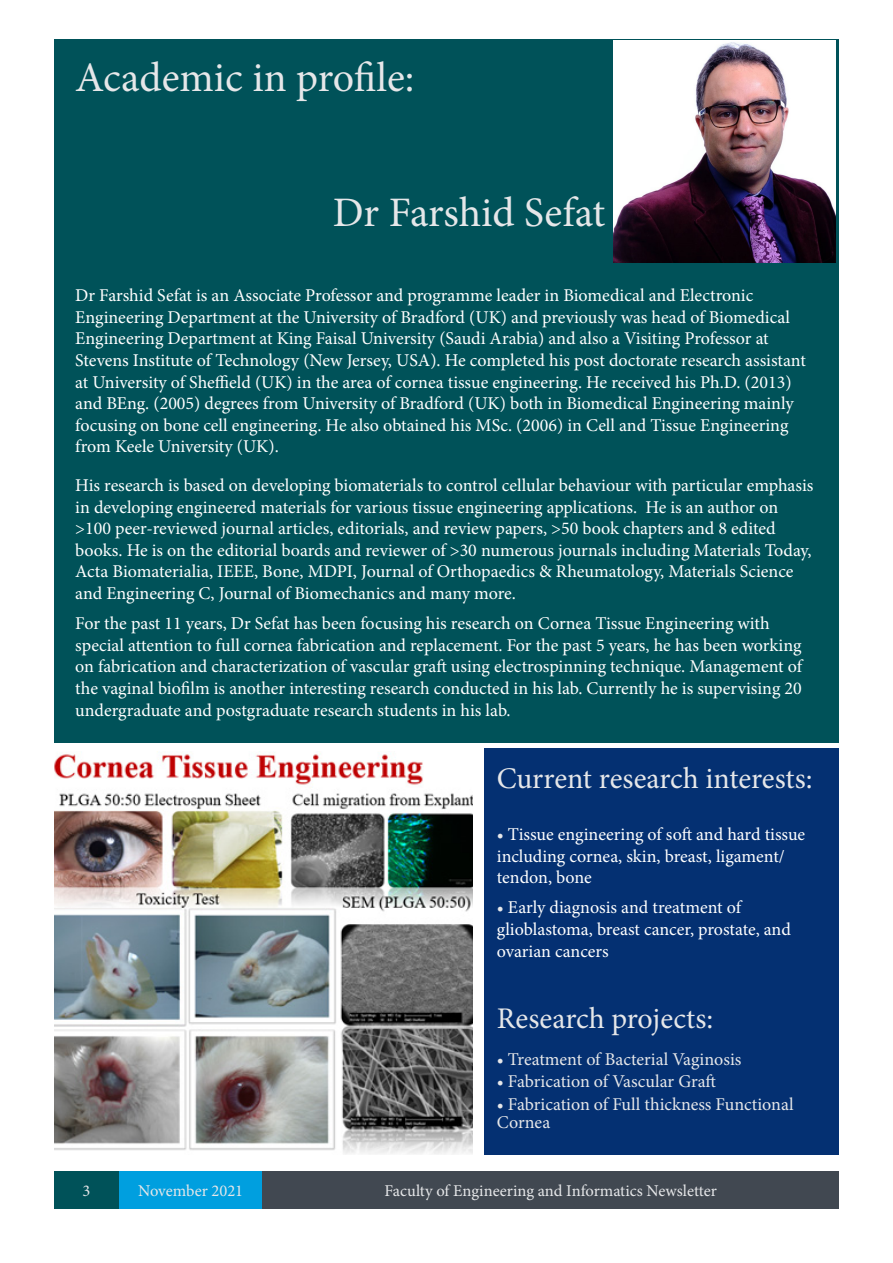
<style>
.page{position:relative;width:893px;height:1263px;background:#fff}
.page>*{position:absolute;margin:0;border:0;box-sizing:border-box;transform-origin:0 0}
.t1{font:42px "Minion Pro";color:#e6e7e9}
.t2{font:30px "Minion Pro";color:#e6e7e9}
.t3{font:18px/21.6px "Minion Pro";color:#fff}
.t4{font:18px/18px "Minion Pro";color:#e6e7e9}
.t5{font:16.5px "Minion Pro";color:#e6e7e9}
.s1{color:#e6e7e9}
</style>
<div class="page">
<div style="left:54px;top:1171px;width:65px;height:38px;background:#005259"></div>
<div style="left:119px;top:1171px;width:143px;height:38px;background:#009fdf"></div>
<div style="left:262px;top:1171px;width:577px;height:38px;background:#414851"></div>
<div style="left:54px;top:39px;width:785px;height:703px;background:#005259"></div>
<div style="left:484px;top:748px;width:355px;height:407px;background:#043072"></div>
<img style="left:614px;top:41px;width:221px;height:221px">
<img style="left:54px;top:752px;width:419px;height:402px">
<p class="t1" style="left:75px;top:49px;width:341px">Academic in profile:</p>
<p class="t1" style="left:333px;top:184px;width:274px">Dr Farshid Sefat</p>
<p class="t3" style="left:75px;top:285px;width:732px">Dr Farshid Sefat is an Associate Professor and programme leader in Biomedical and Electronic Engineering Department at the University of Bradford (UK) and previously was head of Biomedical Engineering Department at King Faisal University (Saudi Arabia) and also a Visiting Professor at Stevens Institute of Technology (New Jersey, USA). He completed his post doctorate research assistant at University of Sheffield (UK) in the area of cornea tissue engineering. He received his Ph.D. (2013) and BEng. (2005) degrees from University of Bradford (UK) both in Biomedical Engineering mainly focusing on bone cell engineering. He also obtained his MSc. (2006) in Cell and Tissue Engineering from Keele University (UK).</p>
<p class="t3" style="left:75px;top:474px;width:740px">His research is based on developing biomaterials to control cellular behaviour with particular emphasis in developing engineered materials for various tissue engineering applications. He is an author on &gt;100 peer-reviewed journal articles, editorials, and review papers, &gt;50 book chapters and 8 edited books. He is on the editorial boards and reviewer of &gt;30 numerous journals including Materials Today, Acta Biomaterialia, IEEE, Bone, MDPI, Journal of Orthopaedics &amp; Rheumatology, Materials Science and Engineering C, Journal of Biomechanics and many more.</p>
<p class="t3" style="left:75px;top:613px;width:728px">For the past 11 years, Dr Sefat has been focusing his research on Cornea Tissue Engineering with special attention to full cornea fabrication and replacement. For the past 5 years, he has been working on fabrication and characterization of vascular graft using electrospinning technique. Management of the vaginal biofilm is another interesting research conducted in his lab. Currently he is supervising 20 undergraduate and postgraduate research students in his lab.</p>
<p class="t2" style="left:497px;top:759px;width:317px">Current research interests:</p>
<p class="t3" style="left:497px;top:824px;width:310px"><span class="s1">•</span> Tissue engineering of soft and hard tissue including cornea, skin, breast, ligament/ tendon, bone</p>
<p class="t3" style="left:497px;top:897px;width:296px"><span class="s1">•</span> Early diagnosis and treatment of glioblastoma, breast cancer, prostate, and ovarian cancers</p>
<p class="t2" style="left:497px;top:998px;width:218px">Research projects:</p>
<p class="t4" style="left:497px;top:1050px;width:246px">• Treatment of Bacterial Vaginosis</p>
<p class="t4" style="left:497px;top:1072px;width:221px">• Fabrication of Vascular Graft</p>
<p class="t4" style="left:497px;top:1095px;width:298px">• Fabrication of Full thickness Functional<br>Cornea</p>
<p class="t5" style="left:83px;top:1180px;width:9px">3</p>
<p class="t5" style="left:138px;top:1180px;width:106px">November 2021</p>
<p class="t5" style="left:384px;top:1180px;width:334px">Faculty of Engineering and Informatics Newsletter</p>
</div>
